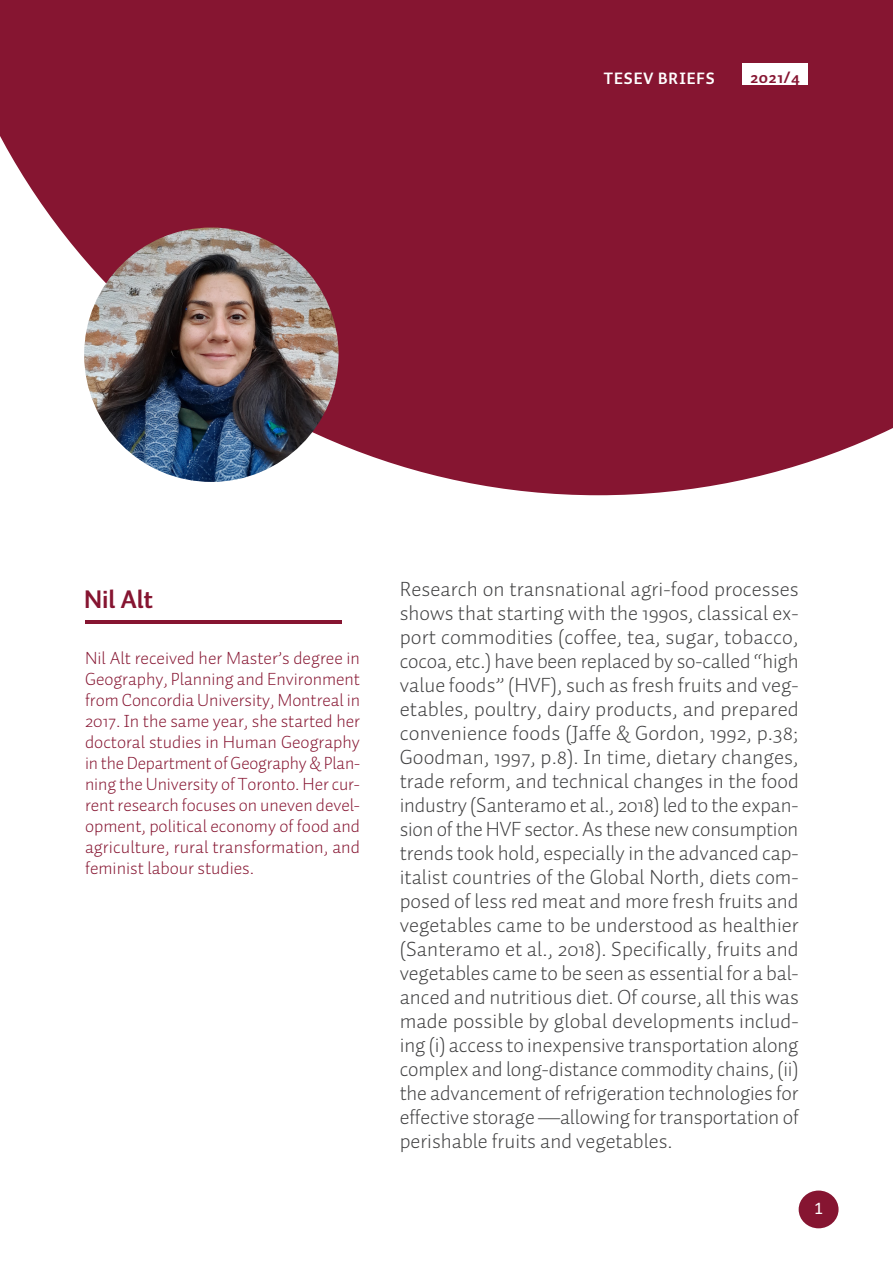
<style>
.page{position:relative;width:893px;height:1263px;background:#fff}
.page>*{position:absolute;margin:0;border:0;box-sizing:border-box;transform-origin:0 0}
.t1{font:700 25.5px "Auto 2 TR";color:#861531}
._2020_FES_Normal_TR{font:300 21px/24px "Auto 2 TR";color:#3e3e3f;text-align:justify}
._2020_FES_Normal_TR-2{font:300 18px/21px "Auto 2 TR";letter-spacing:.005em;color:#861531;text-align:justify}
.Paragraf_Stili_1{font:18px "Calibri";color:#fff}
.t2{font:700 16.65px "Auto 2 TR";color:#861531}
.t3{font:700 16.5px "Auto 2 TR";letter-spacing:.05em;color:#fff}
</style>
<div class="page">
<svg style="left:0;top:0;width:893px;height:495px;background:#933048"></svg>
<hr style="left:85px;top:621px;width:257px;height:3px;background:#861531">
<img style="left:84px;top:227px;width:255px;height:255px;border-radius:127px">
<div style="left:799px;top:1190px;width:39px;height:38px;background:#861531;border-radius:50%"></div>
<div style="left:743px;top:64px;width:65px;height:21px;background:#fff"></div>
<p class="t3" style="left:604px;top:68px;width:112px">TESEV BRIEFS</p>
<p class="t2" style="left:750px;top:66px;width:51px">2021/4</p>
<p class="t1" style="left:84px;top:583px;width:70px">Nil Alt</p>
<p class="_2020_FES_Normal_TR-2" style="left:85px;top:647px;width:277px">Nil Alt received her Master’s degree in Geography, Planning and Environment from Concordia University, Montreal in 2017. In the same year, she started her doctoral studies in Human Geography in the Department of Geography &amp; Plan&shy;ning the University of Toronto. Her cur&shy;rent research focuses on uneven devel&shy;opment, political economy of food and agriculture, rural transformation, and feminist labour studies.</p>
<p class="_2020_FES_Normal_TR" style="left:400px;top:577px;width:401px">Research on transnational agri-food processes shows that starting with the 1990s, classical ex&shy;port commodities (coffee, tea, sugar, tobacco, cocoa, etc.) have been replaced by so-called “high value foods” (HVF), such as fresh fruits and veg&shy;etables, poultry, dairy products, and prepared convenience foods (Jaffe &amp; Gordon, 1992, p.38; Goodman, 1997, p.8). In time, dietary changes, trade reform, and technical changes in the food industry (Santeramo et al., 2018) led to the expan&shy;sion of the HVF sector. As these new consumption trends took hold, especially in the advanced cap&shy;italist countries of the Global North, diets com&shy;posed of less red meat and more fresh fruits and vegetables came to be understood as healthier (Santeramo et al., 2018). Specifically, fruits and vegetables came to be seen as essential for a bal&shy;anced and nutritious diet. Of course, all this was made possible by global developments includ&shy;ing (i) access to inexpensive transportation along complex and long-distance commodity chains, (ii) the advancement of refrigeration technologies for effective storage —allowing for transportation of perishable fruits and vegetables.</p>
<p class="Paragraf_Stili_1" style="left:814px;top:1195px;width:11px">1</p>
</div>
